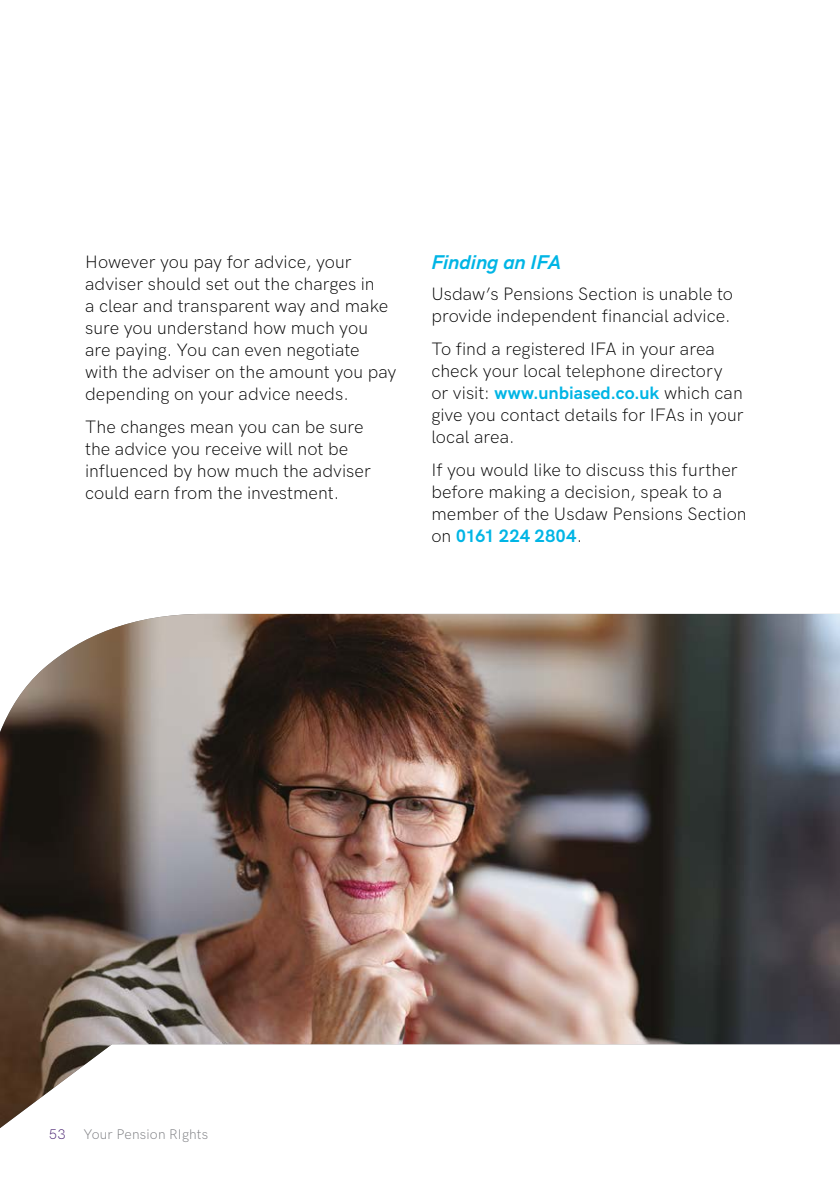
<style>
.page{position:relative;width:840px;height:1191px;background:#fff}
.page>*{position:absolute;margin:0;border:0;box-sizing:border-box;transform-origin:0 0}
.t1{font:italic 700 20px "HK Grotesk";letter-spacing:-.005em;color:#00b5e5}
.t2{font:300 18px/22px "HK Grotesk";letter-spacing:.005em;color:#000}
.t3{font:300 14px "HK Grotesk";letter-spacing:.01em;color:#7b7c80}
.t4{font:300 14px "HK Grotesk";color:#461e6e}
.s1{font-weight:700;color:#00b5e5}
</style>
<div class="page">
<img style="left:0;top:614px;width:839px;height:514px">
<p class="t2" style="left:85px;top:249px;width:312px">However you pay for advice, your adviser should set out the charges in<br>a clear and transparent way and make sure you understand how much you are paying. You can even negotiate with the adviser on the amount you pay depending on your advice needs.</p>
<p class="t2" style="left:85px;top:414px;width:287px">The changes mean you can be sure the advice you receive will not be influenced by how much the adviser could earn from the investment.</p>
<p class="t1" style="left:431px;top:247px;width:131px">Finding an IFA</p>
<p class="t2" style="left:431px;top:281px;width:303px">Usdaw’s Pensions Section is unable to provide independent financial advice.</p>
<p class="t2" style="left:431px;top:336px;width:313px">To find a registered IFA in your area check your local telephone directory or visit: <span class="s1">www.unbiased.co.uk</span> which can give you contact details for IFAs in your local area.</p>
<p class="t2" style="left:431px;top:458px;width:317px">If you would like to discuss this further before making a decision, speak to a member of the Usdaw Pensions Section on <span class="s1">0161 224 2804</span>.</p>
<p class="t4" style="left:49px;top:1123px;width:18px">53</p>
<p class="t3" style="left:83px;top:1123px;width:126px">Your Pension RIghts</p>
</div>
